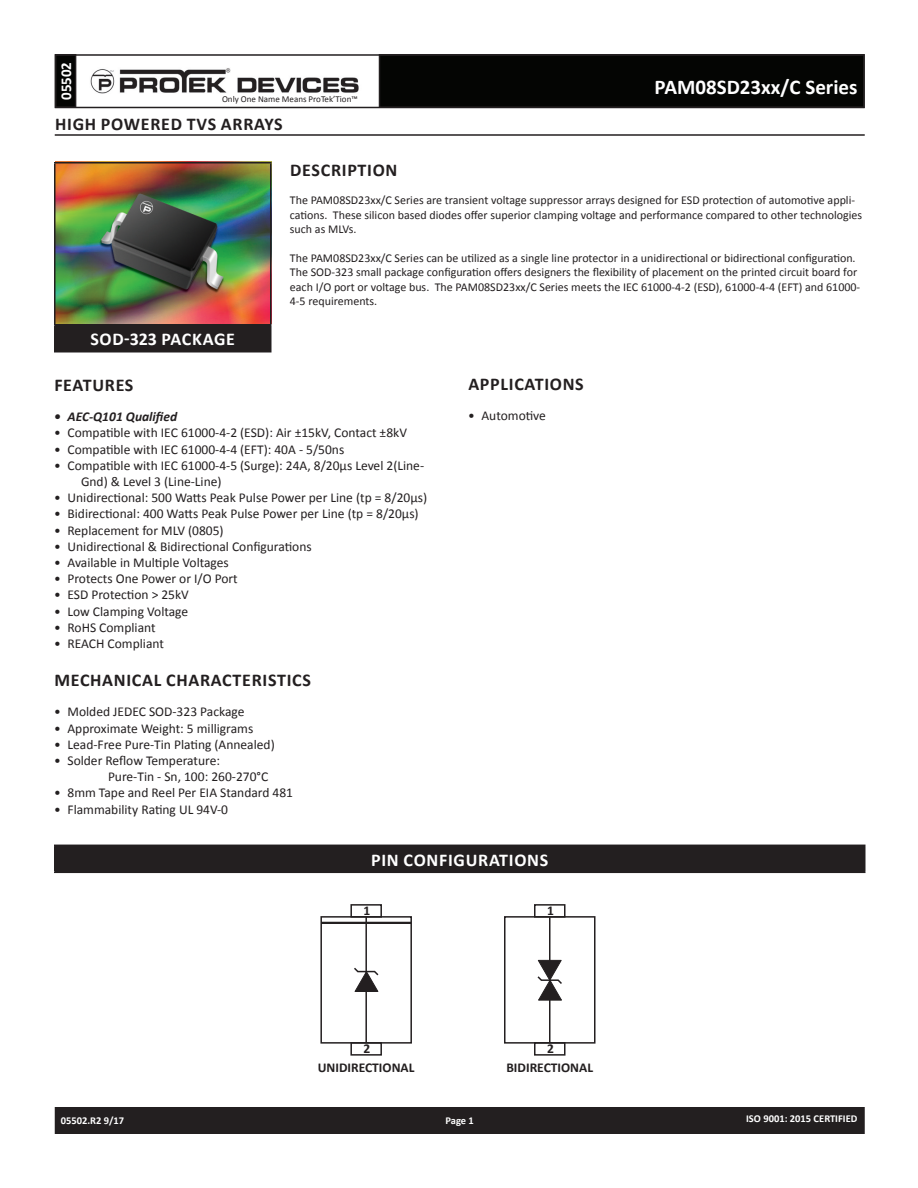
<style>
.page{position:relative;width:918px;height:1188px;background:#fff}
.page>*{position:absolute;margin:0;border:0;box-sizing:border-box;transform-origin:0 0}
.t1{font:700 21px "Calibri";color:#fff}
.t2{font:700 18px "Calibri";letter-spacing:.04em;color:#231f20}
.t3{font:700 18px "Calibri";letter-spacing:.04em;color:#fff}
.t4{font:700 15px "Calibri";color:#fff}
.t5{font:13.5px/16.2px "Calibri";color:#231f20}
.t6{font:700 13.5px/18.9px "Calibri";color:#231f20;text-align:center}
.t7{font:italic 700 13.5px "Calibri";color:#231f20}
.t8{font:12px/14.4px "Calibri";color:#231f20}
.t9{font:700 10.5px "Calibri";color:#fff}
.t10{font:9px "Calibri";color:#231f20}
</style>
<div class="page">
<div style="left:56px;top:1108px;width:808px;height:25px;background:#231f20"></div>
<div style="left:55px;top:1107px;width:810px;height:27px;border:2px solid #231f20"></div>
<div style="left:56px;top:55px;width:20px;height:52px;background:#040503"></div>
<div style="left:55px;top:54px;width:21px;height:54px;border:2px solid #231f20"></div>
<div style="left:380px;top:55px;width:484px;height:52px;background:#040503"></div>
<div style="left:55px;top:54px;width:810px;height:54px;border:2px solid #231f20"></div>
<img style="left:90px;top:68px;width:269px;height:26px">
<hr style="left:55px;top:134px;width:810px;height:2px;background:#231f20">
<img style="left:56px;top:164px;width:214px;height:160px">
<div style="left:55px;top:325px;width:216px;height:27px;background:#231f20"></div>
<hr style="left:54px;top:162px;width:218px;height:2px;background:#231f20">
<hr style="left:54px;top:164px;width:2px;height:160px;background:#231f20">
<hr style="left:270px;top:164px;width:2px;height:160px;background:#231f20">
<hr style="left:54px;top:324px;width:218px;height:2px;background:#231f20">
<hr style="left:54px;top:326px;width:2px;height:25px;background:#231f20">
<hr style="left:270px;top:326px;width:2px;height:25px;background:#231f20">
<hr style="left:54px;top:351px;width:218px;height:1px;background:#231f20">
<div style="left:55px;top:845px;width:810px;height:27px;background:#231f20"></div>
<hr style="left:54px;top:845px;width:812px;height:1px;background:#231f20">
<hr style="left:54px;top:846px;width:2px;height:26px;background:#231f20">
<hr style="left:864px;top:846px;width:2px;height:26px;background:#231f20">
<hr style="left:54px;top:872px;width:812px;height:1px;background:#231f20">
<div style="left:504px;top:916px;width:92px;height:128px;border:2px solid #231f20"></div>
<div style="left:534px;top:1042px;width:32px;height:14px;border:2px solid #231f20"></div>
<div style="left:534px;top:904px;width:32px;height:14px;border:2px solid #231f20"></div>
<hr style="left:549px;top:917px;width:2px;height:126px;background:#231f20">
<svg style="left:537px;top:960px;width:25px;height:41px"></svg>
<svg style="left:354px;top:967px;width:25px;height:25px"></svg>
<div style="left:320px;top:916px;width:92px;height:128px;border:2px solid #231f20"></div>
<div style="left:350px;top:1042px;width:32px;height:14px;border:2px solid #231f20"></div>
<div style="left:350px;top:904px;width:32px;height:14px;border:2px solid #231f20"></div>
<hr style="left:365px;top:917px;width:2px;height:126px;background:#231f20">
<hr style="left:321px;top:922px;width:90px;height:2px;background:#231f20">
<p class="t4" style="left:56px;top:100px;width:40px;rotate:-90deg">05502</p>
<p class="t10" style="left:222px;top:93px;width:137px">Only One Name Means ProTek’Tion™</p>
<h2 class="t2" style="left:55px;top:112px;width:229px">HIGH POWERED TVS ARRAYS</h2>
<h1 class="t1" style="left:655px;top:74px;width:204px">PAM08SD23xx/C Series</h1>
<h2 class="t3" style="left:90px;top:328px;width:146px">SOD-323 PACKAGE</h2>
<h2 class="t2" style="left:290px;top:158px;width:109px">DESCRIPTION</h2>
<p class="t8" style="left:290px;top:193px;width:574px">The PAM08SD23xx/C Series are transient voltage suppressor arrays designed for ESD protection of automotive appli&shy;cations. These silicon based diodes offer superior clamping voltage and performance compared to other technologies such as MLVs.</p>
<p class="t8" style="left:290px;top:251px;width:572px">The PAM08SD23xx/C Series can be utilized as a single line protector in a unidirectional or bidirectional configuration.<br>The SOD-323 small package configuration offers designers the flexibility of placement on the printed circuit board for each I/O port or voltage bus. The PAM08SD23xx/C Series meets the IEC 61000-4-2 (ESD), 61000-4-4 (EFT) and 61000- 4-5 requirements.</p>
<h2 class="t2" style="left:54px;top:373px;width:81px">FEATURES</h2>
<p class="t7" style="left:54px;top:408px;width:125px">• AEC-Q101 Qualified</p>
<p class="t5" style="left:54px;top:425px;width:355px">• Compatible with IEC 61000-4-2 (ESD): Air ±15kV, Contact ±8kV</p>
<p class="t5" style="left:54px;top:441px;width:292px">• Compatible with IEC 61000-4-4 (EFT): 40A - 5/50ns</p>
<p class="t5" style="left:81px;top:457px;width:345px;text-indent:-27px">• Compatible with IEC 61000-4-5 (Surge): 24A, 8/20µs Level 2(Line-<br>Gnd) &amp; Level 3 (Line-Line)</p>
<p class="t5" style="left:54px;top:490px;width:375px">• Unidirectional: 500 Watts Peak Pulse Power per Line (tp = 8/20µs)</p>
<p class="t5" style="left:54px;top:506px;width:366px">• Bidirectional: 400 Watts Peak Pulse Power per Line (tp = 8/20µs)</p>
<p class="t5" style="left:54px;top:522px;width:171px">• Replacement for MLV (0805)</p>
<p class="t5" style="left:54px;top:538px;width:259px">• Unidirectional &amp; Bidirectional Configurations</p>
<p class="t5" style="left:54px;top:554px;width:176px">• Available in Multiple Voltages</p>
<p class="t5" style="left:54px;top:571px;width:185px">• Protects One Power or I/O Port</p>
<p class="t5" style="left:54px;top:587px;width:136px">• ESD Protection &gt; 25kV</p>
<p class="t5" style="left:54px;top:603px;width:136px">• Low Clamping Voltage</p>
<p class="t5" style="left:54px;top:619px;width:103px">• RoHS Compliant</p>
<p class="t5" style="left:54px;top:635px;width:111px">• REACH Compliant</p>
<h2 class="t2" style="left:54px;top:668px;width:258px">MECHANICAL CHARACTERISTICS</h2>
<p class="t5" style="left:54px;top:704px;width:192px">• Molded JEDEC SOD-323 Package</p>
<p class="t5" style="left:54px;top:720px;width:201px">• Approximate Weight: 5 milligrams</p>
<p class="t5" style="left:54px;top:736px;width:222px">• Lead-Free Pure-Tin Plating (Annealed)</p>
<p class="t5" style="left:108px;top:752px;width:162px;text-indent:-54px">• Solder Reflow Temperature:<br>Pure-Tin - Sn, 100: 260-270°C</p>
<p class="t5" style="left:54px;top:785px;width:241px">• 8mm Tape and Reel Per EIA Standard 481</p>
<p class="t5" style="left:54px;top:801px;width:176px">• Flammability Rating UL 94V-0</p>
<h2 class="t2" style="left:468px;top:372px;width:117px">APPLICATIONS</h2>
<p class="t5" style="left:468px;top:408px;width:80px">• Automotive</p>
<h2 class="t3" style="left:371px;top:848px;width:179px">PIN CONFIGURATIONS</h2>
<p class="t6" style="left:364px;top:901px;width:8px">1</p>
<p class="t6" style="left:547px;top:901px;width:8px">1</p>
<p class="t6" style="left:318px;top:1039px;width:98px">2<br>UNIDIRECTIONAL</p>
<p class="t6" style="left:547px;top:1039px;width:8px">2</p>
<p class="t6" style="left:506px;top:1058px;width:88px">BIDIRECTIONAL</p>
<p class="t9" style="left:61px;top:1114px;width:65px">05502.R2 9/17</p>
<p class="t9" style="left:446px;top:1114px;width:30px">Page 1</p>
<p class="t9" style="left:746px;top:1112px;width:113px">ISO 9001: 2015 CERTIFIED</p>
</div>
